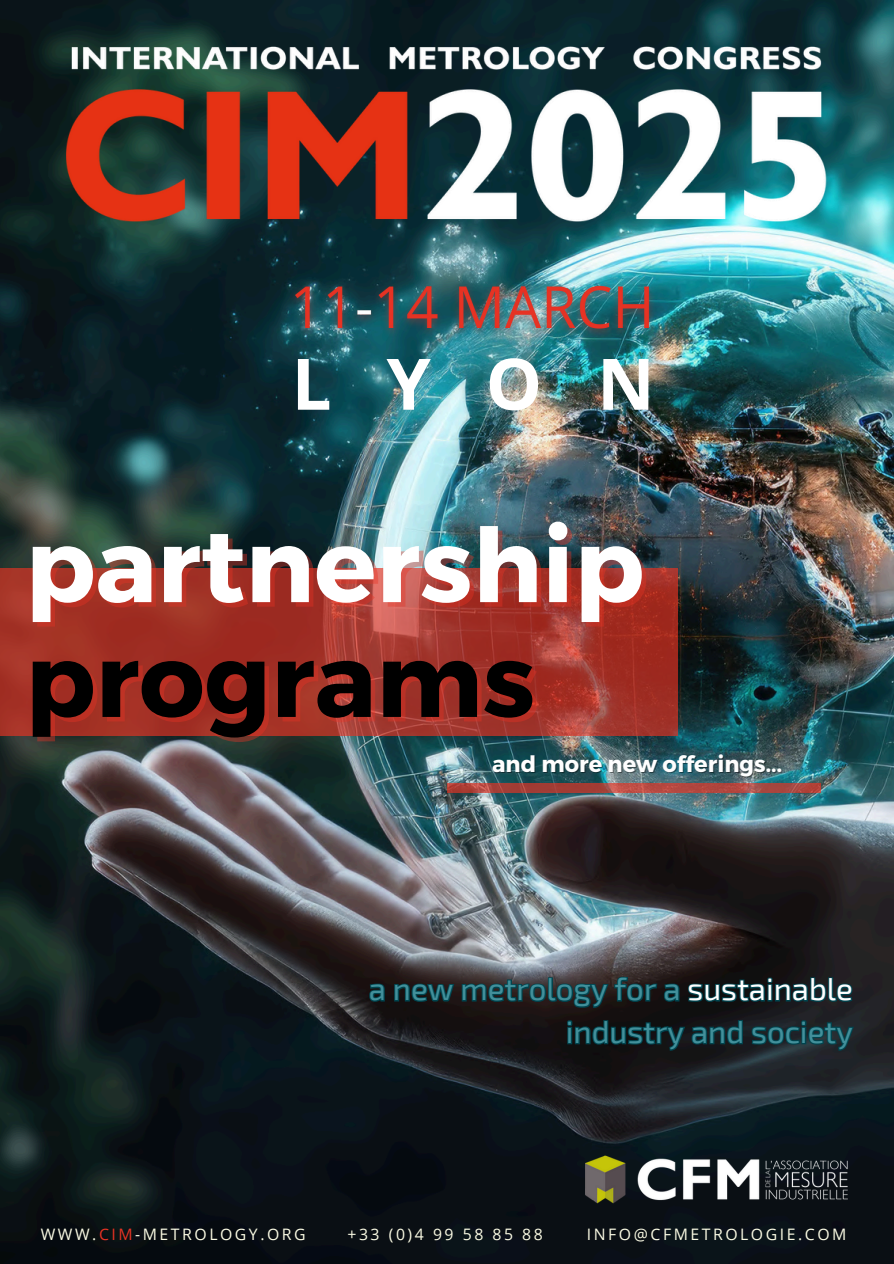
<style>
.page{position:relative;width:894px;height:1264px;background:#fff}
.page>*{position:absolute;margin:0;border:0;box-sizing:border-box;transform-origin:0 0}
.t1{font:700 102.45px "Montserrat";color:#fff}
.t2{font:700 102.45px "Montserrat";color:#000}
.t3{font:700 70.95px "Open Sans";color:#fff}
.t4{font:31.2px/42.8px "Exo 2";color:#42909b;text-align:right}
.t5{font:700 22.5px "Montserrat";color:#fefefe}
.t6{font:15.75px "Open Sans";letter-spacing:.16em;color:#fbfbe4}
.s1{color:#fff}
.s2{color:#e73323}
</style>
<div class="page">
<img style="left:0;top:0;width:893px;height:1263px">
<img style="left:42px;top:14px;width:810px;height:212px">
<svg style="left:0;top:568px;width:677px;height:168px;fill:#a03126"></svg>
<svg style="left:446px;top:783px;width:374px;height:10px"></svg>
<svg style="left:367px;top:975px;width:486px;height:34px"></svg>
<svg style="left:565px;top:1018px;width:290px;height:33px"></svg>
<img style="left:282px;top:267px;width:381px;height:78px">
<img style="left:585px;top:1150px;width:266px;height:67px">
<h4 class="t3" style="left:291px;top:334px;width:364px">LYON</h4>
<h2 class="t1" style="left:25px;top:499px;width:620px">partnership</h2>
<p class="t2" style="left:25px;top:614px;width:511px">programs</p>
<h3 class="t5" style="left:492px;top:749px;width:291px">and more new offerings...</h3>
<p class="t4" style="left:369px;top:966px;width:485px">a new metrology for a <span class="s1">sustainable </span>industry and society</p>
<p class="t6" style="left:41px;top:1222px;width:266px">WWW.<span class="s2">CIM</span>-METROLOGY.ORG</p>
<p class="t6" style="left:347px;top:1222px;width:197px">+33 (0)4 99 58 85 88</p>
<p class="t6" style="left:586px;top:1222px;width:261px">INFO@CFMETROLOGIE.COM</p>
</div>
